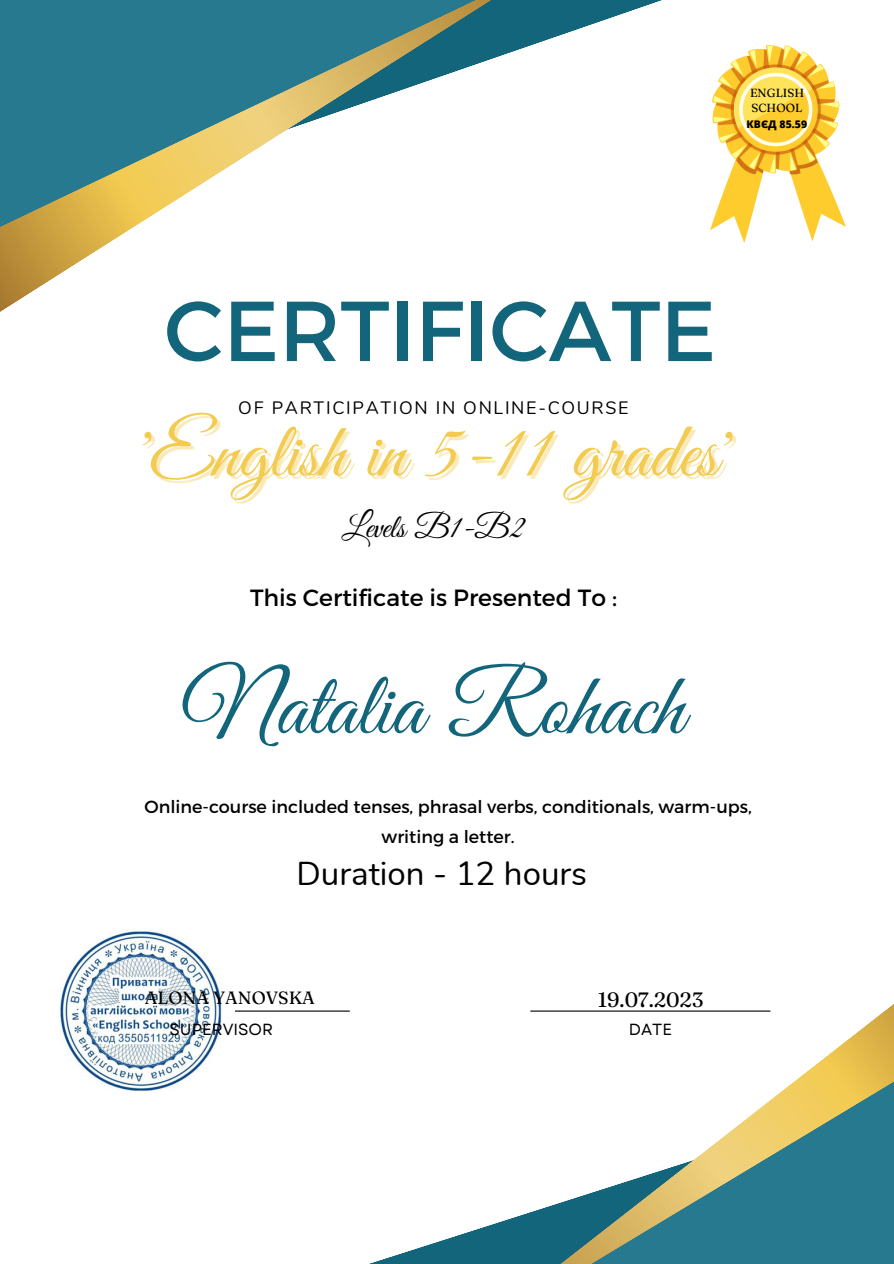
<style>
.page{position:relative;width:894px;height:1264px;background:#fff}
.page>*{position:absolute;margin:0;border:0;box-sizing:border-box;transform-origin:0 0}
.t1{font:90px "Great Vibes";color:#12657b}
.t2{font:84.75px "Montserrat";color:#12657b}
.t3{font:78px "Great Vibes";color:#f3cb51}
.t4{font:33px "Nunito";color:#000}
.t5{font:33px "Great Vibes";color:#000}
.t6{font:23.4px "Montserrat";color:#000}
.t7{font:20.7px "Fraunces 9 pt";color:#000}
.t8{font:17.85px "Nunito";letter-spacing:.095em;color:#000}
.t9{font:17.7px "Fraunces 9 pt";color:#000}
.t10{font:17.55px "Montserrat";color:#000}
.t11{font:16.05px "Garet";color:#000}
.t12{font:11.7px/15.6px "Fraunces 9 pt";color:#000}
.t13{font:800 10.5px "Open Sans";color:#000}
</style>
<div class="page">
<svg style="left:509px;top:0;width:153px;height:53px"></svg>
<svg style="left:0;top:0;width:509px;height:310px"></svg>
<svg style="left:235px;top:1010px;width:248px;height:253px"></svg>
<svg style="left:483px;top:1004px;width:410px;height:259px"></svg>
<img style="left:710px;top:46px;width:135px;height:197px">
<img style="left:60px;top:931px;width:162px;height:160px">
<p class="t12" style="left:749px;top:85px;width:56px">ENGLISH<br>SCHOOL</p>
<p class="t13" style="left:746px;top:117px;width:62px">КВЄД 85.59</p>
<p class="t2" style="left:164px;top:276px;width:553px">CERTIFICATE</p>
<p class="t8" style="left:238px;top:396px;width:392px">OF PARTICIPATION IN ONLINE-COURSE</p>
<p class="t3" style="left:137px;top:409px;width:594px">'English in 5-11 grades'</p>
<p class="t5" style="left:342px;top:509px;width:185px">Levels B1-B2</p>
<p class="t6" style="left:250px;top:582px;width:368px">This Certificate is Presented To :</p>
<p class="t1" style="left:183px;top:656px;width:503px">Natalia Rohach</p>
<p class="t10" style="left:144px;top:795px;width:608px">Online-course included tenses, phrasal verbs, conditionals, warm-ups,</p>
<p class="t10" style="left:381px;top:825px;width:134px">writing a letter.</p>
<p class="t4" style="left:296px;top:852px;width:292px">Duration - 12 hours</p>
<p class="t9" style="left:145px;top:986px;width:171px">ALONA YANOVSKA</p>
<p class="t11" style="left:169px;top:1017px;width:105px">SUPERVISOR</p>
<p class="t7" style="left:597px;top:986px;width:107px">19.07.2023</p>
<p class="t11" style="left:628px;top:1017px;width:45px">DATE</p>
</div>
